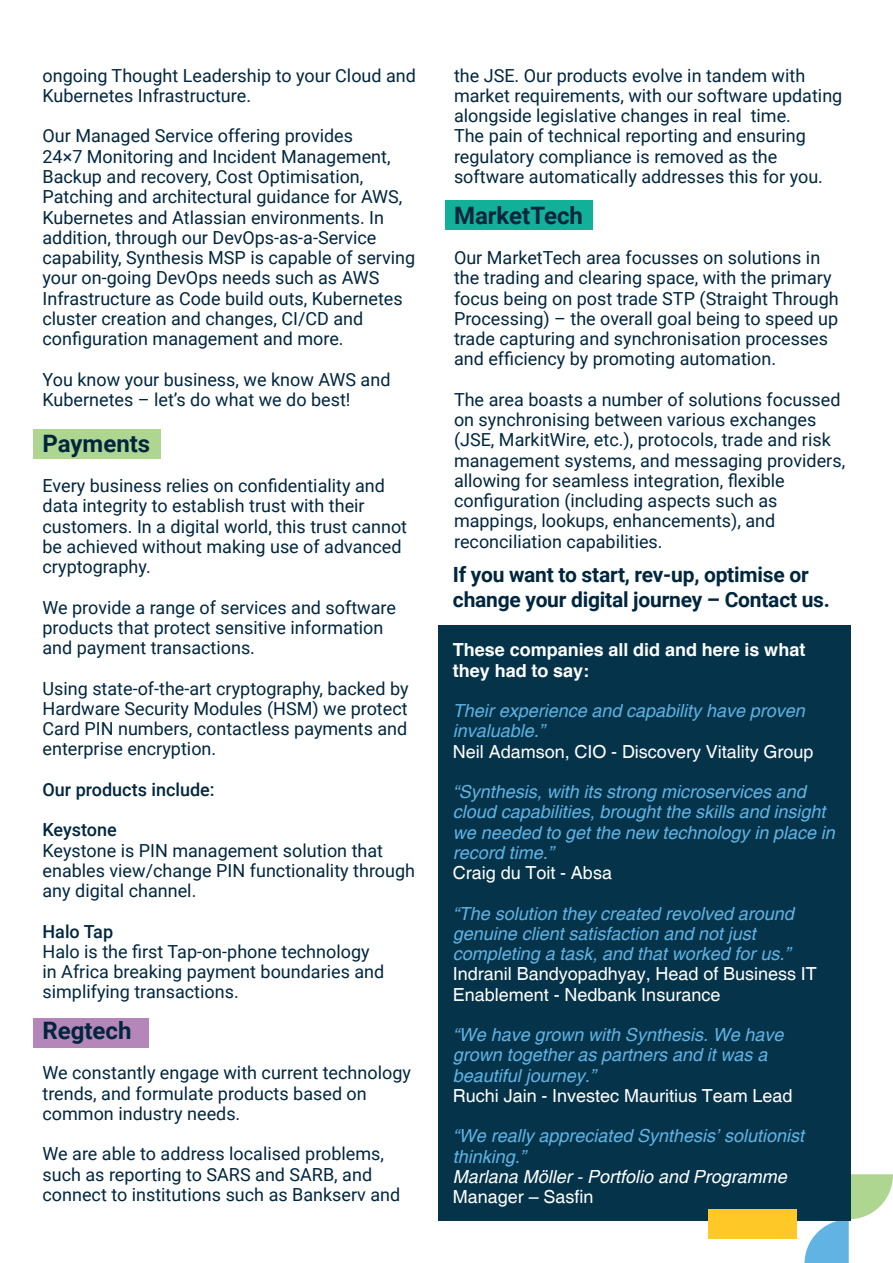
<style>
.page{position:relative;width:893px;height:1263px;background:#fff}
.page>*{position:absolute;margin:0;border:0;box-sizing:border-box;transform-origin:0 0}
.t1{font:700 24px "Roboto";color:#00263e}
.t2{font:700 21px/25.2px "Roboto";letter-spacing:-.01em;color:#00263e}
.t3{font:18px/20.2px "Roboto";color:#00263e}
.t4{font:italic 18px/20.2px "Helvetica";color:#61b3e4}
.t5{font:18px/20.2px "Helvetica";color:#fff}
.t6{font:italic 18px "Helvetica";color:#5db2e4}
.t7{font:700 18px/20.2px "Helvetica";color:#fff}
.t8{font:italic 18px "Helvetica";color:#fff}
.t9{font:500 18px "Roboto";color:#00263e}
.s1{color:#00253d}
</style>
<div class="page">
<svg style="left:804px;top:1174px;width:89px;height:89px"></svg>
<div style="left:438px;top:625px;width:412px;height:595px;background:#05344a"></div>
<div style="left:33px;top:1018px;width:116px;height:29px;background:#b486b9"></div>
<div style="left:445px;top:201px;width:147px;height:29px;background:#13b099"></div>
<div style="left:33px;top:430px;width:128px;height:29px;background:#aed690"></div>
<div style="left:708px;top:1209px;width:88px;height:30px;background:#fec827"></div>
<p class="t3" style="left:43px;top:65px;width:375px">ongoing Thought Leadership to your Cloud and</p>
<p class="t3" style="left:43px;top:85px;width:210px">Kubernetes Infrastructure.</p>
<p class="t3" style="left:43px;top:125px;width:374px">Our Managed Service offering provides<br>24×7 Monitoring and Incident Management, Backup and recovery, Cost Optimisation, Patching and architectural guidance for AWS, Kubernetes and Atlassian environments. In addition, through our DevOps-as-a-Service capability, Synthesis MSP is capable of serving your on-going DevOps needs such as AWS Infrastructure as Code build outs, Kubernetes cluster creation and changes, CI/CD and configuration management and more.</p>
<p class="t3" style="left:43px;top:368px;width:349px">You know your business, we know AWS and<br>Kubernetes – let’s do what we do best!</p>
<p class="t1" style="left:43px;top:426px;width:109px">Payments</p>
<p class="t3" style="left:43px;top:475px;width:366px">Every business relies on confidentiality and data integrity to establish trust with their customers. In a digital world, this trust cannot be achieved without making use of advanced cryptography.</p>
<p class="t3" style="left:43px;top:596px;width:355px">We provide a range of services and software products that protect sensitive information and payment transactions.</p>
<p class="t3" style="left:43px;top:677px;width:367px;text-align:justify">Using state-of-the-art cryptography, backed by Hardware Security Modules (HSM) we protect Card PIN numbers, contactless payments and enterprise encryption.</p>
<p class="t9" style="left:43px;top:777px;width:174px">Our products include:</p>
<p class="t9" style="left:43px;top:817px;width:76px">Keystone</p>
<p class="t3" style="left:43px;top:839px;width:374px">Keystone is PIN management solution that enables view/change PIN functionality through any digital channel.</p>
<p class="t9" style="left:43px;top:918px;width:72px">Halo Tap</p>
<p class="t3" style="left:43px;top:941px;width:343px">Halo is the first Tap-on-phone technology in Africa breaking payment boundaries and simplifying transactions.</p>
<p class="t1" style="left:43px;top:1013px;width:91px">Regtech</p>
<p class="t3" style="left:43px;top:1062px;width:370px">We constantly engage with current technology trends, and formulate products based on</p>
<p class="t3" style="left:43px;top:1103px;width:199px">common industry needs.</p>
<p class="t3" style="left:43px;top:1143px;width:343px">We are able to address localised problems, such as reporting to SARS and SARB, and</p>
<p class="t3" style="left:43px;top:1184px;width:359px">connect to institutions such as Bankserv and</p>
<p class="t3" style="left:454px;top:65px;width:353px">the JSE. Our products evolve in tandem with</p>
<p class="t3" style="left:454px;top:85px;width:390px">market requirements, with our software updating alongside legislative changes in real time.</p>
<p class="t3" style="left:454px;top:125px;width:353px">The pain of technical reporting and ensuring</p>
<p class="t3" style="left:454px;top:146px;width:325px">regulatory compliance is removed as the</p>
<p class="t3" style="left:454px;top:166px;width:370px">software automatically addresses this for you.</p>
<p class="t1" style="left:454px;top:198px;width:131px">MarketTech</p>
<p class="t3" style="left:454px;top:247px;width:386px">Our MarketTech area focusses on solutions in the trading and clearing space, with the primary focus being on post trade STP (Straight Through Processing) – the overall goal being to speed up trade capturing and synchronisation processes and efficiency by promoting automation.</p>
<p class="t3" style="left:454px;top:389px;width:388px">The area boasts a number of solutions focussed on synchronising between various exchanges (JSE, MarkitWire, etc.), protocols, trade and risk</p>
<p class="t3" style="left:454px;top:449px;width:393px">management systems, and messaging providers, allowing for seamless integration, fl<span class="s1">exible </span>configuration (including aspects such as</p>
<p class="t3" style="left:454px;top:510px;width:323px">mappings, lookups, enhancements), and reconciliation capabilities.</p>
<p class="t2" style="left:453px;top:561px;width:378px">If you want to start, rev-up, optimise or change your digital journey – Contact us.</p>
<p class="t7" style="left:453px;top:639px;width:354px">These companies all did and here is what they had to say:</p>
<p class="t6" style="left:453px;top:700px;width:353px">Their experience and capability have proven</p>
<p class="t6" style="left:453px;top:720px;width:94px">invaluable.”</p>
<p class="t5" style="left:453px;top:742px;width:362px">Neil Adamson, CIO - Discovery Vitality Group</p>
<p class="t4" style="left:453px;top:782px;width:383px">“Synthesis, with its strong microservices and cloud capabilities, brought the skills and insight we needed to get the new technology in place in record time.”</p>
<p class="t5" style="left:453px;top:863px;width:161px">Craig du Toit - Absa</p>
<p class="t4" style="left:453px;top:904px;width:342px">“The solution they created revolved around genuine client satisfaction and not just completing a task, and that worked for us.”</p>
<p class="t5" style="left:453px;top:964px;width:365px">Indranil Bandyopadhyay, Head of Business IT<br>Enablement - Nedbank Insurance</p>
<p class="t4" style="left:453px;top:1025px;width:332px">“We have grown with Synthesis. We have grown together as partners and it was a beautiful journey.”</p>
<p class="t5" style="left:453px;top:1086px;width:341px">Ruchi Jain - Investec Mauritius Team Lead</p>
<p class="t4" style="left:453px;top:1126px;width:353px">“We really appreciated Synthesis’ solutionist</p>
<p class="t4" style="left:453px;top:1147px;width:75px">thinking.”</p>
<p class="t8" style="left:453px;top:1166px;width:335px">Marlana Möller - Portfolio and Programme</p>
<p class="t5" style="left:453px;top:1187px;width:142px">Manager – Sasfin</p>
</div>
